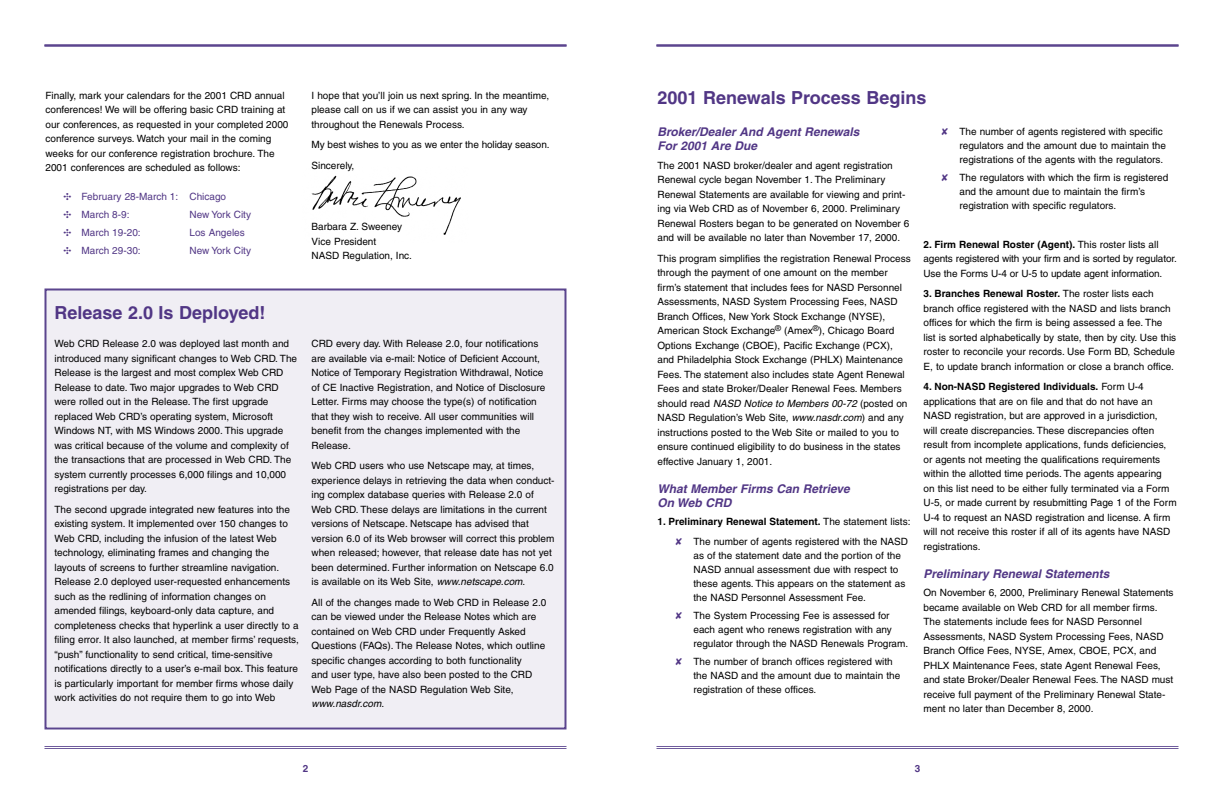
<style>
.page{position:relative;width:1224px;height:792px;background:#fff}
.page>*{position:absolute;margin:0;border:0;box-sizing:border-box;transform-origin:0 0}
.t1{font:700 18px "Helvetica";color:#513685}
.t2{font:italic 700 12px/14px "Helvetica";color:#513685}
.t3{font:10px/14.5px "Helvetica";color:#000}
.t4{font:10px/18px "Helvetica";color:#513685}
.t5{font:700 10px "Helvetica";color:#513685}
.s1{font-style:italic}
.s2{font-weight:700}
.s3{color:#513685}
</style>
<div class="page">
<img style="left:311px;top:175px;width:79px;height:23px">
<div style="left:46px;top:290px;width:519px;height:437px;background:#f0eef4"></div>
<div style="left:44px;top:288px;width:522px;height:441px;border:2px solid #5b458e"></div>
<hr style="left:657px;top:746px;width:522px;height:1px;background:#5b458e">
<hr style="left:657px;top:748px;width:522px;height:1px;background:#5b458e">
<hr style="left:44px;top:746px;width:523px;height:1px;background:#5b458e">
<hr style="left:44px;top:748px;width:523px;height:1px;background:#5b458e">
<hr style="left:44px;top:44px;width:522px;height:2px;background:#5b458e">
<hr style="left:656px;top:44px;width:522px;height:2px;background:#5b458e">
<p class="t3" style="left:45px;top:89px;width:245px">Finally, mark your calendars for the 2001 CRD annual conferences! We will be offering basic CRD training at our conferences, as requested in your completed 2000 conference surveys. Watch your mail in the coming weeks for our conference registration brochure. The 2001 conferences are scheduled as follows:</p>
<p class="t4" style="left:63px;top:188px;width:164px">✣ February 28-March 1: Chicago ✣ March 8-9:</p>
<p class="t4" style="left:189px;top:206px;width:63px">New York City</p>
<p class="t4" style="left:63px;top:224px;width:79px">✣ March 19-20:</p>
<p class="t4" style="left:189px;top:224px;width:57px">Los Angeles</p>
<p class="t4" style="left:63px;top:242px;width:79px">✣ March 29-30:</p>
<p class="t4" style="left:189px;top:242px;width:63px">New York City</p>
<p class="t3" style="left:312px;top:89px;width:239px">I hope that you’ll join us next spring. In the meantime, please call on us if we can assist you in any way throughout the Renewals Process.</p>
<p class="t3" style="left:312px;top:135px;width:240px;line-height:20.5px">My best wishes to you as we enter the holiday season.<br>Sincerely,</p>
<p class="t3" style="left:312px;top:220px;width:102px">Barbara Z. Sweeney<br>Vice President<br>NASD Regulation, Inc.</p>
<h1 class="t1" style="left:54px;top:306px;width:213px">Release 2.0 Is Deployed!</h1>
<p class="t3" style="left:54px;top:338px;width:244px">Web CRD Release 2.0 was deployed last month and introduced many significant changes to Web CRD. The Release is the largest and most complex Web CRD Release to date. Two major upgrades to Web CRD were rolled out in the Release. The first upgrade replaced Web CRD’s operating system, Microsoft Windows NT, with MS Windows 2000. This upgrade was critical because of the volume and complexity of the transactions that are processed in Web CRD. The system currently processes 6,000 filings and 10,000 registrations per day.</p>
<p class="t3" style="left:54px;top:503px;width:246px">The second upgrade integrated new features into the existing system. It implemented over 150 changes to Web CRD, including the infusion of the latest Web technology, eliminating frames and changing the layouts of screens to further streamline navigation.<br>Release 2.0 deployed user-requested enhancements such as the redlining of information changes on amended filings, keyboard-only data capture, and completeness checks that hyperlink a user directly to a filing error. It also launched, at member firms’ requests, “push” functionality to send critical, time-sensitive notifications directly to a user’s e-mail box. This feature is particularly important for member firms whose daily work activities do not require them to go into Web</p>
<p class="t3" style="left:312px;top:338px;width:235px">CRD every day. With Release 2.0, four notifications are available via e-mail: Notice of Deficient Account, Notice of Temporary Registration Withdrawal, Notice of CE Inactive Registration, and Notice of Disclosure Letter. Firms may choose the type(s) of notification that they wish to receive. All user communities will benefit from the changes implemented with the Release.</p>
<p class="t3" style="left:312px;top:460px;width:245px">Web CRD users who use Netscape may, at times, experience delays in retrieving the data when conduct&shy;ing complex database queries with Release 2.0 of Web CRD. These delays are limitations in the current versions of Netscape. Netscape has advised that version 6.0 of its Web browser will correct this problem when released; however, that release date has not yet been determined. Further information on Netscape 6.0 is available on its Web Site, <span class="s1">www.netscape.com</span>.</p>
<p class="t3" style="left:312px;top:596px;width:236px">All of the changes made to Web CRD in Release 2.0 can be viewed under the Release Notes which are contained on Web CRD under Frequently Asked Questions (FAQs). The Release Notes, which outline specific changes according to both functionality<br>and user type, have also been posted to the CRD Web Page of the NASD Regulation Web Site, <span class="s1">www.nasdr.com</span>.</p>
<h1 class="t1" style="left:657px;top:91px;width:270px">2001 Renewals Process Begins</h1>
<p class="t2" style="left:657px;top:126px;width:204px">Broker/Dealer And Agent Renewals<br>For 2001 Are Due</p>
<p class="t3" style="left:657px;top:159px;width:254px">The 2001 NASD broker/dealer and agent registration Renewal cycle began November 1. The Preliminary Renewal Statements are available for viewing and print&shy;ing via Web CRD as of November 6, 2000. Preliminary Renewal Rosters began to be generated on November 6 and will be available no later than November 17, 2000.</p>
<p class="t3" style="left:657px;top:252px;width:255px">This program simplifies the registration Renewal Process through the payment of one amount on the member firm’s statement that includes fees for NASD Personnel Assessments, NASD System Processing Fees, NASD Branch Offices, New York Stock Exchange (NYSE), American Stock Exchange<sup>®</sup> (Amex<sup>®</sup>), Chicago Board Options Exchange (CBOE), Pacific Exchange (PCX), and Philadelphia Stock Exchange (PHLX) Maintenance Fees. The statement also includes state Agent Renewal Fees and state Broker/Dealer Renewal Fees. Members should read <span class="s1">NASD Notice to Members 00-72</span> (posted on NASD Regulation’s Web Site, <span class="s1">www.nasdr.com</span>) and any instructions posted to the Web Site or mailed to you to ensure continued eligibility to do business in the states effective January 1, 2001.</p>
<p class="t2" style="left:657px;top:483px;width:194px">What Member Firms Can Retrieve<br>On Web CRD</p>
<p class="t3" style="left:657px;top:513px;width:254px;line-height:20px;text-align:right"><span class="s2">1. Preliminary Renewal Statement.</span> The statement lists: <span class="s3">✘</span> The number of agents registered with the NASD</p>
<p class="t3" style="left:693px;top:550px;width:213px;line-height:14px">as of the statement date and the portion of the NASD annual assessment due with respect to these agents. This appears on the statement as the NASD Personnel Assessment Fee.</p>
<p class="t3" style="left:693px;top:610px;width:216px;line-height:14px;text-indent:-18px"><span class="s3">✘</span> The System Processing Fee is assessed for each agent who renews registration with any regulator through the NASD Renewals Program.</p>
<p class="t3" style="left:693px;top:656px;width:208px;line-height:14px;text-indent:-18px"><span class="s3">✘</span> The number of branch offices registered with the NASD and the amount due to maintain the registration of these offices.</p>
<p class="t3" style="left:960px;top:125px;width:208px;line-height:14px;text-indent:-18px"><span class="s3">✘</span> The number of agents registered with specific regulators and the amount due to maintain the registrations of the agents with the regulators.</p>
<p class="t3" style="left:960px;top:171px;width:210px;line-height:14px;text-indent:-18px"><span class="s3">✘</span> The regulators with which the firm is registered and the amount due to maintain the firm’s registration with specific regulators.</p>
<p class="t3" style="left:924px;top:238px;width:255px"><span class="s2">2. Firm Renewal Roster (Agent).</span> This roster lists all agents registered with your firm and is sorted by regulator.<br>Use the Forms U-4 or U-5 to update agent information.</p>
<p class="t3" style="left:924px;top:287px;width:254px"><span class="s2">3. Branches Renewal Roster.</span> The roster lists each branch office registered with the NASD and lists branch offices for which the firm is being assessed a fee. The list is sorted alphabetically by state, then by city. Use this roster to reconcile your records. Use Form BD, Schedule E, to update branch information or close a branch office.</p>
<p class="t3" style="left:924px;top:380px;width:255px"><span class="s2">4. Non-NASD Registered Individuals.</span> Form U-4 applications that are on file and that do not have an NASD registration, but are approved in a jurisdiction,<br>will create discrepancies. These discrepancies often result from incomplete applications, funds deficiencies, or agents not meeting the qualifications requirements within the allotted time periods. The agents appearing<br>on this list need to be either fully terminated via a Form U-5, or made current by resubmitting Page 1 of the Form U-4 to request an NASD registration and license. A firm will not receive this roster if all of its agents have NASD registrations.</p>
<p class="t2" style="left:924px;top:568px;width:187px">Preliminary Renewal Statements</p>
<p class="t3" style="left:924px;top:586px;width:252px">On November 6, 2000, Preliminary Renewal Statements became available on Web CRD for all member firms.<br>The statements include fees for NASD Personnel Assessments, NASD System Processing Fees, NASD Branch Office Fees, NYSE, Amex, CBOE, PCX, and PHLX Maintenance Fees, state Agent Renewal Fees, and state Broker/Dealer Renewal Fees. The NASD must receive full payment of the Preliminary Renewal State&shy;ment no later than December 8, 2000.</p>
<p class="t5" style="left:303px;top:765px;width:7px">2</p>
<p class="t5" style="left:915px;top:765px;width:7px">3</p>
</div>
